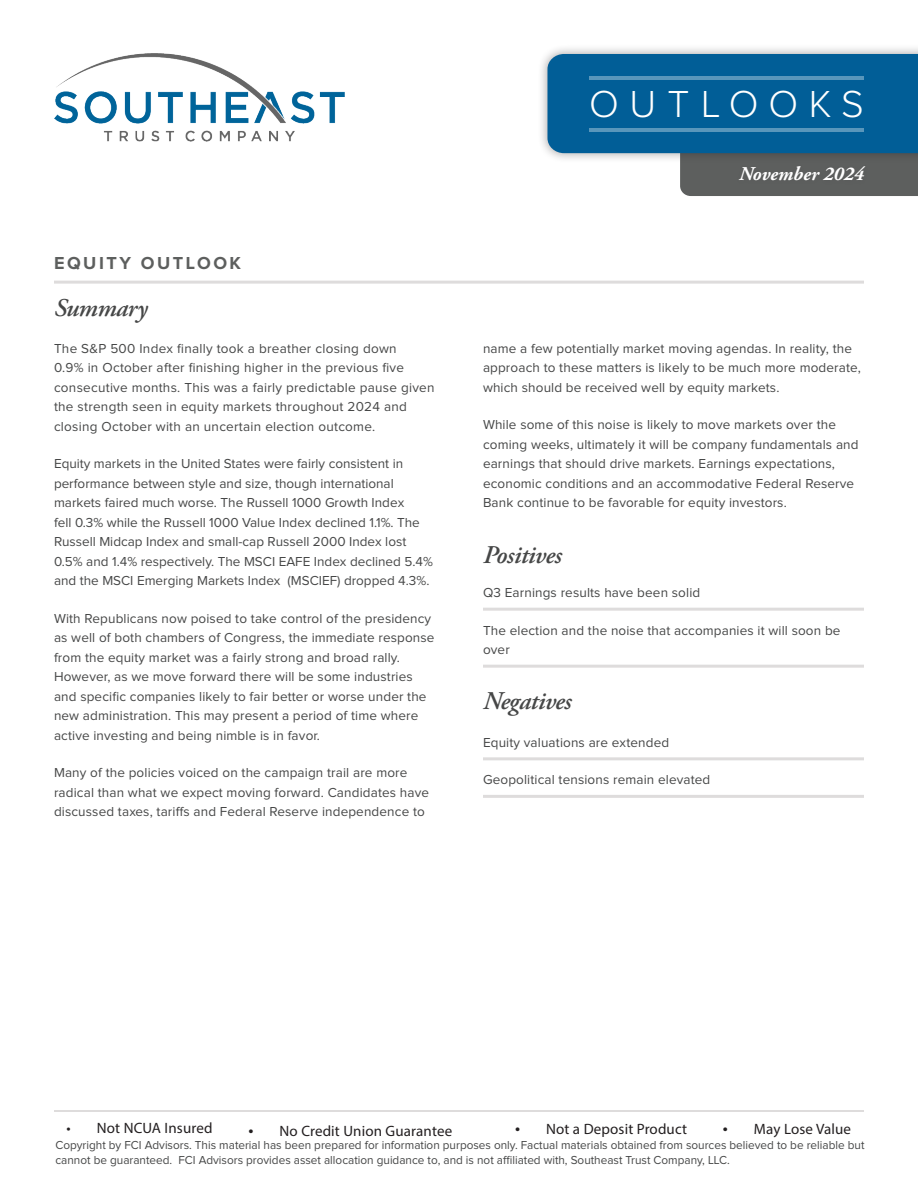
<style>
.page{position:relative;width:918px;height:1188px;background:#fff}
.page>*{position:absolute;margin:0;border:0;box-sizing:border-box;transform-origin:0 0}
.t1{font:300 39px "Proxima Nova";letter-spacing:.27em;color:#fff}
.bullets-square{font:italic 600 25.5px "Adobe Garamond Pro";letter-spacing:-.02em;color:#464747}
.palatino-main{font:italic 600 25.5px "Adobe Garamond Pro";letter-spacing:-.02em;color:#464747}
.t2{font:italic 700 19.5px "Adobe Garamond Pro";color:#fff}
.t3{font:700 18px "Proxima Nova";letter-spacing:.14em;color:#5d5f5e}
.t4{font:15px "Myriad Pro";letter-spacing:.01em;color:#231f20}
.palatino-main-2{font:13.5px/19.5px "Proxima Nova";letter-spacing:.01em;color:#464747}
.bullets-square-2{font:13.5px/19.5px "Proxima Nova";letter-spacing:.01em;color:#464747}
.t5{font:12px/14.4px "Proxima Nova";color:#464747}
.s1{font-size:18px}
</style>
<div class="page">
<div style="left:538px;top:44px;width:380px;height:119px;background:#231f20;opacity:.38"></div>
<svg style="left:547px;top:54px;width:371px;height:142px;background:#2d719a"></svg>
<hr style="left:590px;top:76px;width:274px;height:4px;background:#5996bb">
<hr style="left:590px;top:128px;width:274px;height:4px;background:#5996bb">
<div style="left:734px;top:162px;width:135px;height:24px;background:#5c5e5d"></div>
<hr style="left:483px;top:608px;width:381px;height:3px;background:#dedcdc">
<hr style="left:483px;top:665px;width:381px;height:3px;background:#dedcdc">
<hr style="left:483px;top:757px;width:381px;height:3px;background:#dedcdc">
<hr style="left:483px;top:795px;width:381px;height:3px;background:#dedcdc">
<hr style="left:54px;top:281px;width:810px;height:3px;background:#dedcdc">
<hr style="left:54px;top:1110px;width:810px;height:2px;background:#dedcdc">
<img style="left:54px;top:54px;width:291px;height:87px">
<h1 class="t1" style="left:589px;top:86px;width:276px">OUTLOOKS</h1>
<p class="t3" style="left:54px;top:254px;width:189px">EQUITY OUTLOOK</p>
<p class="bullets-square" style="left:54px;top:293px;width:95px">Summary</p>
<p class="palatino-main-2" style="left:54px;top:339px;width:382px">The S&amp;P 500 Index finally took a breather closing down<br>0.9% in October after finishing higher in the previous five consecutive months. This was a fairly predictable pause given the strength seen in equity markets throughout 2024 and closing October with an uncertain election outcome.</p>
<p class="palatino-main-2" style="left:54px;top:455px;width:380px">Equity markets in the United States were fairly consistent in performance between style and size, though international markets faired much worse. The Russell 1000 Growth Index<br>fell 0.3% while the Russell 1000 Value Index declined 1.1%. The Russell Midcap Index and small-cap Russell 2000 Index lost 0.5% and 1.4% respectively. The MSCI EAFE Index declined 5.4% and the MSCI Emerging Markets Index (MSCIEF) dropped 4.3%.</p>
<p class="palatino-main-2" style="left:54px;top:609px;width:382px">With Republicans now poised to take control of the presidency as well of both chambers of Congress, the immediate response from the equity market was a fairly strong and broad rally.<br>However, as we move forward there will be some industries and specific companies likely to fair better or worse under the new administration. This may present a period of time where active investing and being nimble is in favor.</p>
<p class="palatino-main-2" style="left:54px;top:764px;width:377px">Many of the policies voiced on the campaign trail are more radical than what we expect moving forward. Candidates have discussed taxes, tariffs and Federal Reserve independence to</p>
<h3 class="t2" style="left:739px;top:162px;width:126px">November 2024</h3>
<p class="palatino-main-2" style="left:483px;top:339px;width:379px">name a few potentially market moving agendas. In reality, the approach to these matters is likely to be much more moderate, which should be received well by equity markets.</p>
<p class="palatino-main-2" style="left:483px;top:416px;width:377px">While some of this noise is likely to move markets over the coming weeks, ultimately it will be company fundamentals and earnings that should drive markets. Earnings expectations, economic conditions and an accommodative Federal Reserve Bank continue to be favorable for equity investors.</p>
<p class="palatino-main" style="left:483px;top:540px;width:80px">Positives</p>
<p class="bullets-square-2" style="left:483px;top:583px;width:219px">Q3 Earnings results have been solid</p>
<p class="bullets-square-2" style="left:483px;top:621px;width:359px">The election and the noise that accompanies it will soon be over</p>
<p class="bullets-square" style="left:483px;top:687px;width:90px">Negatives</p>
<p class="bullets-square-2" style="left:483px;top:733px;width:188px">Equity valuations are extended</p>
<p class="bullets-square-2" style="left:483px;top:771px;width:229px">Geopolitical tensions remain elevated</p>
<p class="t4" style="left:67px;top:1119px;width:147px">• Not NCUA Insured</p>
<p class="t4" style="left:249px;top:1121px;width:205px"><span class="s1">•</span> No Credit Union Guarantee</p>
<p class="t4" style="left:515px;top:1120px;width:173px"><span class="s1">•</span> Not a Deposit Product</p>
<p class="t4" style="left:723px;top:1119px;width:130px"><span class="s1">•</span> May Lose Value</p>
<p class="t5" style="left:55px;top:1139px;width:811px">Copyright by FCI Advisors. This material has been prepared for information purposes only. Factual materials obtained from sources believed to be reliable but cannot be guaranteed. FCI Advisors provides asset allocation guidance to, and is not affiliated with, Southeast Trust Company, LLC.</p>
</div>
